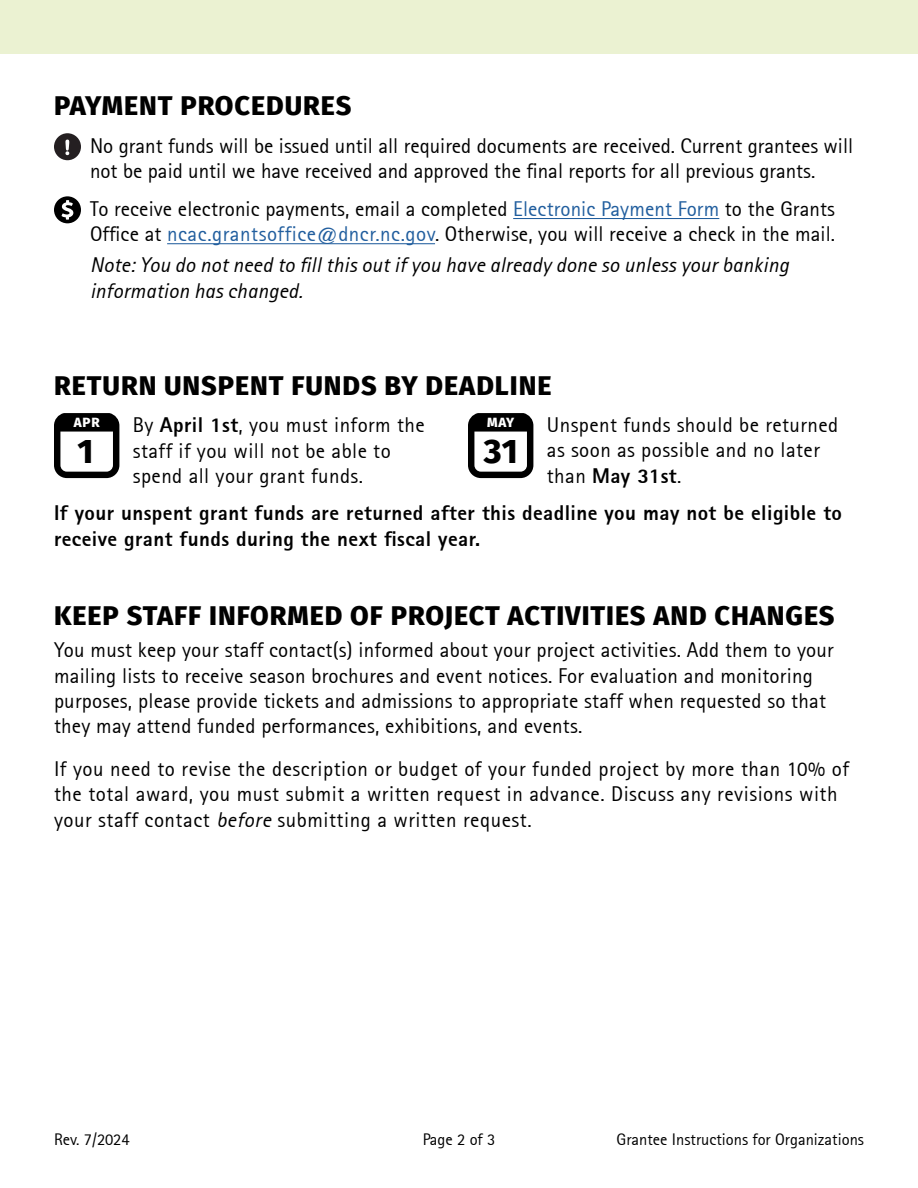
<style>
.page{position:relative;width:918px;height:1188px;background:#fff}
.page>*{position:absolute;margin:0;border:0;box-sizing:border-box;transform-origin:0 0}
.Header_2{font:800 33.9px "Fira Sans";color:#000}
.Header_2-2{font:800 27px "Fira Sans";letter-spacing:.035em;color:#000}
.Body{font:21px/25.2px "Rotis Sans Serif";letter-spacing:.01em;color:#000}
.Body-2{font:800 21px/25.2px "Rotis Sans Serif";letter-spacing:.02em;color:#000}
.Body-3{font:italic 21px/25.2px "Rotis Sans Serif";letter-spacing:.01em;color:#000}
.t1{font:16.5px "Rotis Sans Serif";color:#000}
.Header_2-3{font:800 13.35px "Fira Sans";letter-spacing:.06em;color:#fff}
.s1{color:#215e9e}
.s2{font-weight:800}
.s3{font-style:italic}
</style>
<div class="page">
<div style="left:0;top:0;width:918px;height:54px;background:#ebf2d2"></div>
<svg style="left:468px;top:413px;width:65px;height:65px"></svg>
<svg style="left:54px;top:413px;width:65px;height:65px"></svg>
<hr style="left:513px;top:218px;width:206px;height:1px;background:#215e9e">
<hr style="left:167px;top:243px;width:268px;height:1px;background:#215e9e">
<svg style="left:54px;top:196px;width:27px;height:27px"></svg>
<svg style="left:54px;top:133px;width:27px;height:27px"></svg>
<h2 class="Header_2-2" style="left:54px;top:82px;width:299px">PAYMENT PROCEDURES</h2>
<p class="Body" style="left:90px;top:133px;width:765px">No grant funds will be issued until all required documents are received. Current grantees will not be paid until we have received and approved the final reports for all previous grants.</p>
<p class="Body" style="left:90px;top:196px;width:747px">To receive electronic payments, email a completed <span class="s1">Electronic Payment Form</span> to the Grants<br>Office at <span class="s1">ncac.grantsoffice@dncr.nc.gov</span>. Otherwise, you will receive a check in the mail.</p>
<p class="Body-3" style="left:90px;top:253px;width:700px">Note: You do not need to fill this out if you have already done so unless your banking information has changed.</p>
<h2 class="Header_2-2" style="left:54px;top:362px;width:499px">RETURN UNSPENT FUNDS BY DEADLINE</h2>
<h2 class="Header_2-3" style="left:74px;top:411px;width:27px">APR</h2>
<h2 class="Header_2" style="left:78px;top:421px;width:18px">1</h2>
<p class="Body" style="left:133px;top:413px;width:293px">By <span class="s2">April 1st</span>, you must inform the</p>
<h2 class="Header_2-3" style="left:487px;top:411px;width:29px">MAY</h2>
<p class="Body" style="left:133px;top:438px;width:259px">staff if you will not be able to spend all your grant funds.</p>
<h2 class="Header_2" style="left:484px;top:421px;width:36px">31</h2>
<p class="Body" style="left:547px;top:412px;width:293px">Unspent funds should be returned as soon as possible and no later than <span class="s2">May 31st</span>.</p>
<p class="Body-2" style="left:54px;top:500px;width:790px">If your unspent grant funds are returned after this deadline you may not be eligible to receive grant funds during the next fiscal year.</p>
<h2 class="Header_2-2" style="left:54px;top:592px;width:782px">KEEP STAFF INFORMED OF PROJECT ACTIVITIES AND CHANGES</h2>
<p class="Body" style="left:54px;top:638px;width:781px">You must keep your staff contact(s) informed about your project activities. Add them to your mailing lists to receive season brochures and event notices. For evaluation and monitoring purposes, please provide tickets and admissions to appropriate staff when requested so that they may attend funded performances, exhibitions, and events.</p>
<p class="Body" style="left:54px;top:756px;width:796px">If you need to revise the description or budget of your funded project by more than 10% of the total award, you must submit a written request in advance. Discuss any revisions with your staff contact <span class="s3">before</span> submitting a written request.</p>
<p class="t1" style="left:54px;top:1130px;width:77px">Rev. 7/2024</p>
<p class="t1" style="left:423px;top:1130px;width:74px">Page 2 of 3</p>
<p class="t1" style="left:617px;top:1130px;width:249px">Grantee Instructions for Organizations</p>
</div>
